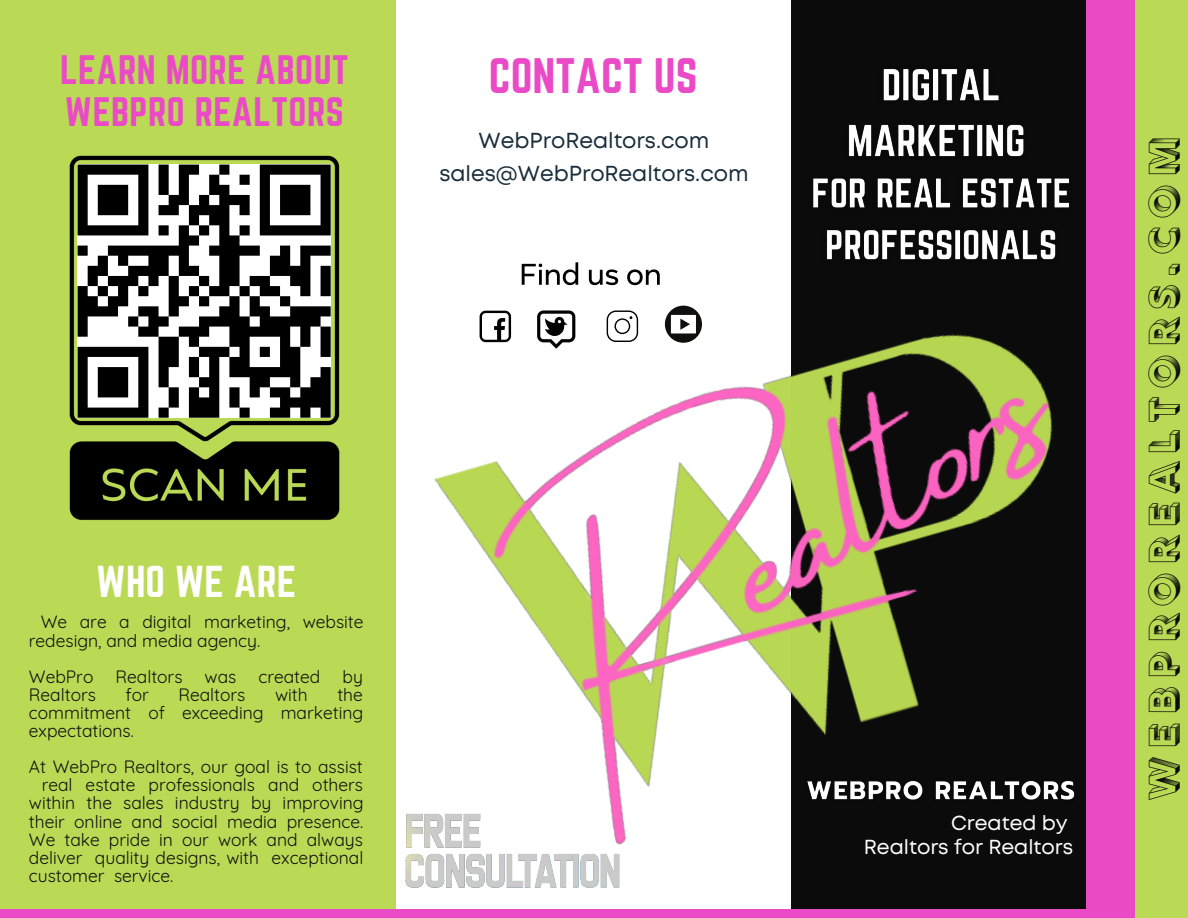
<style>
.page{position:relative;width:1188px;height:918px;background:#fff}
.page>*{position:absolute;margin:0;border:0;box-sizing:border-box;transform-origin:0 0}
.t1{font:43.65px "Norwester";color:#ea4ac6}
.t2{font:42px "Rig Bold Halftone";letter-spacing:.21em;color:#0b0b0b}
.t3{font:39.15px "Norwester";color:#fff}
.t4{font:36px "Norwester";letter-spacing:.01em;color:#ea4ac6}
.t5{font:21.6px "Mont";color:#1a2d3b}
.t6{font:20.25px "Mont";color:#fff}
.t7{font:17.4px/18.1px "Quicksand";color:#100f0f}
</style>
<div class="page">
<div style="left:791px;top:0;width:397px;height:918px;background:#0b0b0b"></div>
<div style="left:0;top:0;width:396px;height:918px;background:#bada55"></div>
<div style="left:1086px;top:0;width:102px;height:918px;background:#ea4ac6"></div>
<div style="left:1135px;top:0;width:53px;height:918px;background:#bada55"></div>
<img style="left:434px;top:278px;width:619px;height:566px">
<img style="left:69px;top:155px;width:271px;height:365px">
<svg style="left:522px;top:262px;width:56px;height:23px"></svg>
<svg style="left:589px;top:269px;width:29px;height:16px"></svg>
<svg style="left:627px;top:269px;width:33px;height:16px"></svg>
<svg style="left:480px;top:311px;width:31px;height:31px"></svg>
<svg style="left:537px;top:311px;width:38px;height:38px"></svg>
<svg style="left:607px;top:311px;width:31px;height:31px"></svg>
<svg style="left:665px;top:306px;width:37px;height:37px"></svg>
<div style="left:0;top:910px;width:1130px;height:8px;background:#ea4ac6"></div>
<img style="left:405px;top:806px;width:217px;height:82px">
<img style="left:801px;top:69px;width:268px;height:210px">
<img style="left:799px;top:764px;width:276px;height:55px">
<p class="t4" style="left:60px;top:48px;width:290px">LEARN MORE ABOUT</p>
<p class="t4" style="left:65px;top:90px;width:280px">WEBPRO REALTORS</p>
<p class="t1" style="left:489px;top:50px;width:210px">CONTACT US</p>
<p class="t5" style="left:479px;top:132px;width:232px">WebProRealtors.com</p>
<p class="t5" style="left:439px;top:165px;width:311px">sales@WebProRealtors.com</p>
<p class="t3" style="left:96px;top:558px;width:201px">WHO WE ARE</p>
<p class="t7" style="left:29px;top:613px;width:336px;text-indent:12px">We are a digital marketing, website redesign, and media agency.</p>
<p class="t7" style="left:29px;top:667px;width:66px">WebPro</p>
<p class="t7" style="left:115px;top:667px;width:69px">Realtors</p>
<p class="t7" style="left:205px;top:667px;width:33px">was</p>
<p class="t7" style="left:258px;top:667px;width:63px">created</p>
<p class="t7" style="left:343px;top:667px;width:22px">by</p>
<p class="t7" style="left:29px;top:685px;width:69px">Realtors</p>
<p class="t7" style="left:126px;top:685px;width:25px">for</p>
<p class="t7" style="left:178px;top:685px;width:69px">Realtors</p>
<p class="t7" style="left:275px;top:685px;width:34px">with</p>
<p class="t7" style="left:29px;top:685px;width:336px;text-align:justify;text-indent:308px">the commitment of exceeding marketing expectations.</p>
<p class="t7" style="left:29px;top:758px;width:335px">At WebPro Realtors, our goal is to assist</p>
<p class="t7" style="left:42px;top:776px;width:323px">real estate professionals and others</p>
<p class="t7" style="left:29px;top:794px;width:336px">within the sales industry by improving</p>
<p class="t7" style="left:29px;top:812px;width:336px">their online and social media presence.</p>
<p class="t7" style="left:29px;top:830px;width:336px">We take pride in our work and always</p>
<p class="t7" style="left:29px;top:848px;width:336px">deliver quality designs, with exceptional</p>
<p class="t7" style="left:29px;top:866px;width:146px">customer service.</p>
<p class="t6" style="left:951px;top:815px;width:118px">Created by</p>
<p class="t6" style="left:864px;top:840px;width:211px">Realtors for Realtors</p>
<p class="t2" style="left:1139px;top:799px;width:664px;rotate:-90deg">WebProRealtors.com</p>
</div>
